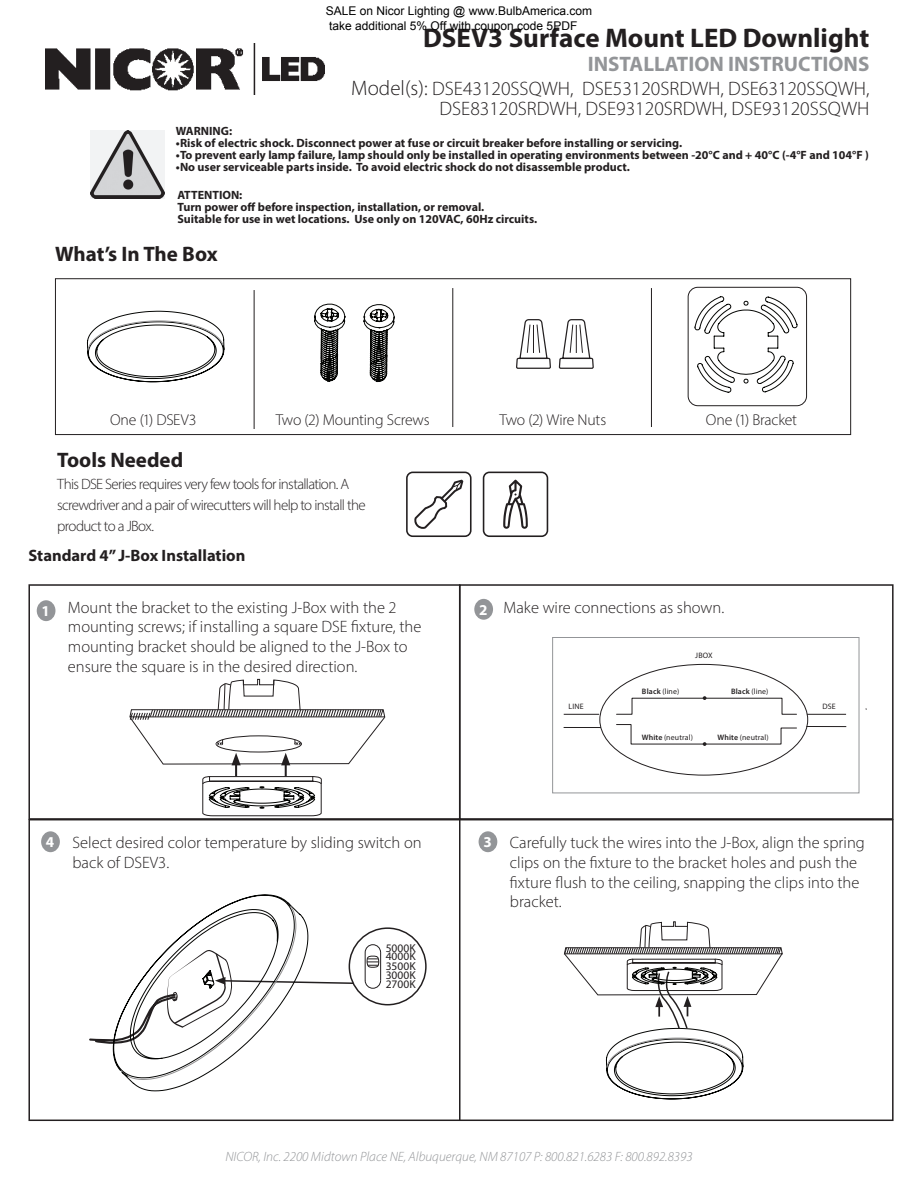
<style>
.page{position:relative;width:918px;height:1188px;background:#fff}
.page>*{position:absolute;margin:0;border:0;box-sizing:border-box;transform-origin:0 0}
.t1{font:700 27px "Myriad Pro";color:#231f20}
.t2{font:700 21px "Myriad Pro";color:#231f20}
.t3{font:700 21px "Myriad Pro";color:#939598}
.t4{font:300 19.5px/19.5px "Myriad Pro";color:#231f20;text-align:right}
.t5{font:300 16.5px/19.8px "Myriad Pro";color:#231f20}
.t6{font:700 16.5px "Myriad Pro";color:#231f20}
.t7{font:300 15.75px "Myriad Pro";letter-spacing:-.015em;color:#231f20}
.t8{font:700 15.15px "Myriad Pro";color:#fff}
.t9{font:300 15px/21.3px "Myriad Pro";letter-spacing:-.045em;color:#231f20}
.t10{font:italic 300 13.5px "Myriad Pro";color:#939598}
.t11{font:700 12px "Myriad Pro";color:#231f20}
.t12{font:12px/14.4px "Arial";color:#000}
.t13{font:11.55px/18.1px "Myriad Pro";color:#231f20;text-align:justify}
.t14{font:7.8px "Myriad Pro";letter-spacing:.02em;color:#231f20}
.s1{font-size:21px}
.s2{font-weight:600}
</style>
<div class="page">
<img style="left:45px;top:43px;width:279px;height:51px">
<img style="left:90px;top:130px;width:75px;height:69px">
<hr style="left:254px;top:290px;width:1px;height:139px;background:#231f20">
<hr style="left:452px;top:288px;width:1px;height:139px;background:#231f20">
<hr style="left:651px;top:288px;width:1px;height:139px;background:#231f20">
<div style="left:55px;top:278px;width:796px;height:157px;border:1px solid #231f20"></div>
<div style="left:483px;top:472px;width:65px;height:65px;border:2px solid #231f20;border-radius:6px"></div>
<svg style="left:503px;top:480px;width:25px;height:49px"></svg>
<div style="left:406px;top:472px;width:66px;height:65px;border:2px solid #231f20;border-radius:6px"></div>
<svg style="left:414px;top:480px;width:49px;height:49px"></svg>
<svg style="left:516px;top:319px;width:35px;height:50px"></svg>
<svg style="left:558px;top:319px;width:36px;height:50px"></svg>
<div style="left:28px;top:584px;width:432px;height:236px;border:2px solid #231f20"></div>
<div style="left:28px;top:819px;width:866px;height:302px;border:2px solid #231f20"></div>
<div style="left:459px;top:584px;width:435px;height:236px;border:2px solid #231f20"></div>
<div style="left:37px;top:600px;width:18px;height:21px;background:#939598;border-radius:50%"></div>
<div style="left:474px;top:599px;width:19px;height:21px;background:#939598;border-radius:50%"></div>
<div style="left:552px;top:637px;width:307px;height:156px;background:#fff;border:1px solid #939598"></div>
<svg style="left:616px;top:696px;width:181px;height:19px"></svg>
<svg style="left:616px;top:724px;width:181px;height:22px"></svg>
<hr style="left:564px;top:714px;width:35px;height:1px;background:#231f20">
<hr style="left:807px;top:714px;width:39px;height:1px;background:#231f20">
<hr style="left:564px;top:727px;width:37px;height:1px;background:#231f20">
<hr style="left:806px;top:726px;width:40px;height:1px;background:#231f20">
<svg style="left:87px;top:311px;width:137px;height:71px"></svg>
<svg style="left:314px;top:304px;width:81px;height:78px"></svg>
<div style="left:479px;top:831px;width:18px;height:21px;background:#939598;border-radius:50%"></div>
<hr style="left:459px;top:819px;width:2px;height:301px;background:#231f20">
<svg style="left:364px;top:944px;width:17px;height:45px"></svg>
<div style="left:349px;top:927px;width:78px;height:78px;border:2px solid #231f20;border-radius:50%"></div>
<div style="left:41px;top:831px;width:19px;height:21px;background:#939598;border-radius:50%"></div>
<svg style="left:89px;top:895px;width:266px;height:196px"></svg>
<div style="left:688px;top:287px;width:119px;height:119px;border:1px solid #231f20;border-radius:10px"></div>
<svg style="left:695px;top:296px;width:102px;height:97px"></svg>
<svg style="left:129px;top:679px;width:256px;height:137px"></svg>
<svg style="left:564px;top:921px;width:219px;height:178px"></svg>
<p class="t12" style="left:326px;top:4px;width:268px">SALE on Nicor Lighting @ www.BulbAmerica.com take additional 5% Off with coupon code 5PDF</p>
<p class="t1" style="left:423px;top:21px;width:448px">DSEV3 Surface Mount LED Downlight</p>
<p class="t3" style="left:588px;top:50px;width:283px">INSTALLATION INSTRUCTIONS</p>
<p class="t4" style="left:351px;top:79px;width:520px"><span class="s1">Model(s):</span> DSE43120SSQWH, DSE53120SRDWH, DSE63120SSQWH,<br>DSE83120SRDWH, DSE93120SRDWH, DSE93120SSQWH</p>
<p class="t11" style="left:176px;top:123px;width:58px">WARNING:</p>
<p class="t11" style="left:176px;top:135px;width:508px">•Risk of electric shock. Disconnect power at fuse or circuit breaker before installing or servicing.</p>
<p class="t11" style="left:176px;top:147px;width:695px">•To prevent early lamp failure, lamp should only be installed in operating environments between -20°C and + 40°C (-4°F and 104°F )</p>
<p class="t11" style="left:176px;top:159px;width:455px">•No user serviceable parts inside. To avoid electric shock do not disassemble product.</p>
<p class="t11" style="left:177px;top:187px;width:66px">ATTENTION:</p>
<p class="t11" style="left:177px;top:199px;width:308px">Turn power off before inspection, installation, or removal.</p>
<p class="t11" style="left:177px;top:211px;width:361px">Suitable for use in wet locations. Use only on 120VAC, 60Hz circuits.</p>
<p class="t2" style="left:55px;top:240px;width:164px">What’s In The Box</p>
<p class="t7" style="left:110px;top:410px;width:88px">One (1) DSEV3</p>
<p class="t7" style="left:276px;top:410px;width:155px">Two (2) Mounting Screws</p>
<p class="t7" style="left:706px;top:411px;width:93px">One (1) Bracket</p>
<p class="t2" style="left:57px;top:446px;width:127px">Tools Needed</p>
<p class="t9" style="left:57px;top:473px;width:310px">This DSE Series requires very few tools for installation. A screwdriver and a pair of wirecutters will help to install the product to a JBox.</p>
<p class="t7" style="left:500px;top:411px;width:108px">Two (2) Wire Nuts</p>
<p class="t6" style="left:28px;top:544px;width:218px">Standard 4” J-Box Installation</p>
<p class="t8" style="left:42px;top:601px;width:10px">1</p>
<p class="t5" style="left:68px;top:597px;width:355px">Mount the bracket to the existing J-Box with the 2 mounting screws; if installing a square DSE fixture, the mounting bracket should be aligned to the J-Box to ensure the square is in the desired direction.</p>
<p class="t8" style="left:46px;top:832px;width:10px">4</p>
<p class="t5" style="left:72px;top:832px;width:351px">Select desired color temperature by sliding switch on back of DSEV3.</p>
<p class="t13" style="left:386px;top:939px;width:31px">5000K 3500K 2700K</p>
<p class="t13" style="left:386px;top:947px;width:31px;line-height:18.8px">4000K<br>3000K</p>
<p class="t8" style="left:479px;top:600px;width:10px">2</p>
<p class="t5" style="left:503px;top:597px;width:222px">Make wire connections as shown.</p>
<p class="t14" style="left:695px;top:650px;width:19px">JBOX</p>
<p class="t14" style="left:569px;top:702px;width:17px">LINE</p>
<p class="t14" style="left:642px;top:687px;width:39px"><span class="s2">Black</span> (line)</p>
<p class="t14" style="left:642px;top:733px;width:53px"><span class="s2">White</span> (neutral)</p>
<p class="t14" style="left:731px;top:687px;width:39px"><span class="s2">Black</span> (line)</p>
<p class="t14" style="left:718px;top:733px;width:53px"><span class="s2">White</span> (neutral)</p>
<p class="t14" style="left:823px;top:702px;width:15px">DSE</p>
<p class="t8" style="left:483px;top:832px;width:10px">3</p>
<p class="t5" style="left:510px;top:832px;width:356px">Carefully tuck the wires into the J-Box, align the spring clips on the fixture to the bracket holes and push the fixture flush to the ceiling, snapping the clips into the bracket.</p>
<p class="t10" style="left:225px;top:1148px;width:469px">NICOR, Inc. 2200 Midtown Place NE, Albuquerque, NM 87107 P: 800.821.6283 F: 800.892.8393</p>
</div>
